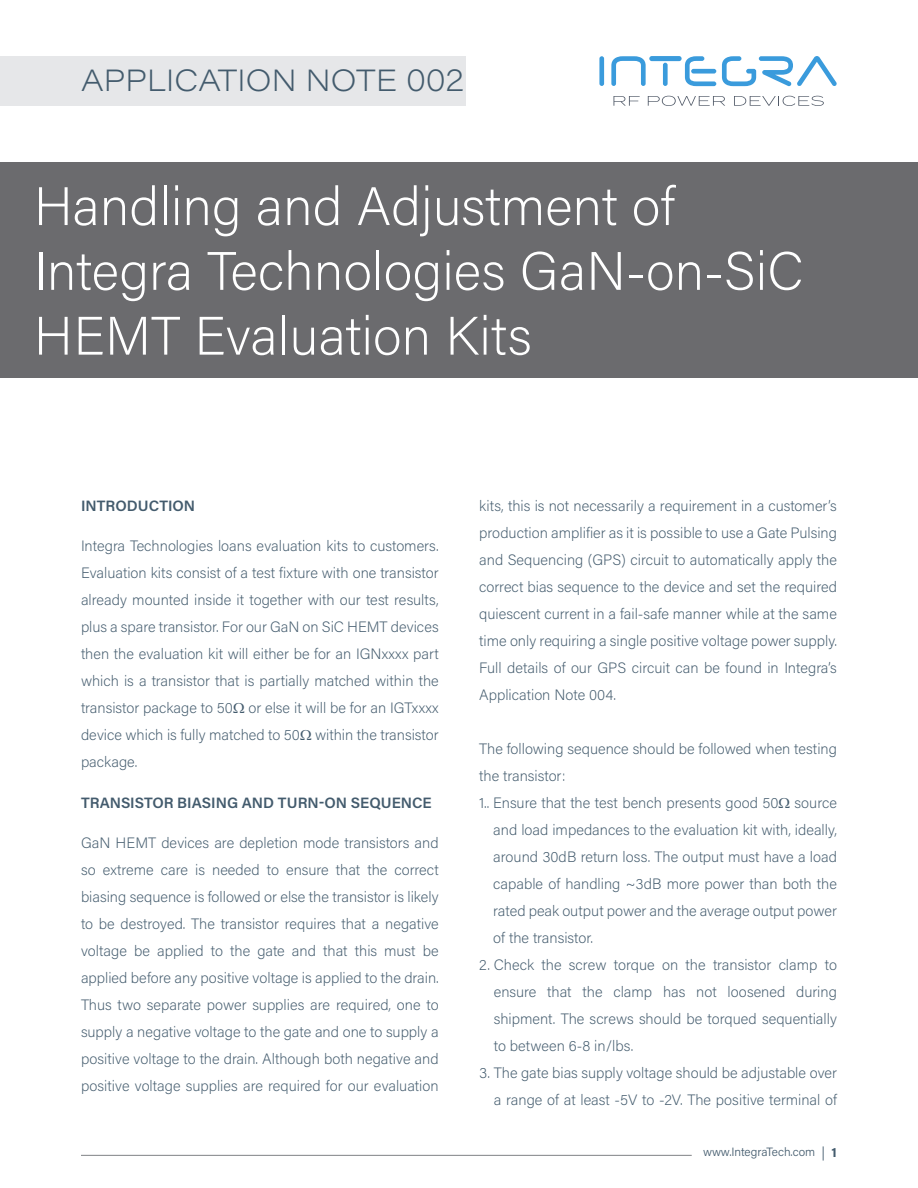
<style>
.page{position:relative;width:918px;height:1188px;background:#fff}
.page>*{position:absolute;margin:0;border:0;box-sizing:border-box;transform-origin:0 0}
.t1{font:200 54px/64.8px "Acumin Pro";color:#fff}
.t2{font:200 30px "Acumin Pro Wide";letter-spacing:.005em;color:#435b6d}
.Body_Copy{font:200 15px/27px "Acumin Pro";color:#435b6d;text-align:justify}
.Body_Copy-2{font:600 15px "Acumin Pro";color:#435b6d}
.t3{font:300 12px "Acumin Pro";letter-spacing:-.005em;color:#435b6d}
.s1{font-size:13.5px}
.s2{font-weight:700;font-size:13.5px}
</style>
<div class="page">
<div style="left:0;top:56px;width:465px;height:50px;background:#e6e7e9"></div>
<hr style="left:81px;top:1155px;width:611px;height:1px;background:#808285">
<div style="left:0;top:162px;width:918px;height:216px;background:#6b6b6e"></div>
<svg style="left:611px;top:56px;width:35px;height:30px"></svg>
<svg style="left:685px;top:56px;width:31px;height:30px"></svg>
<div style="left:691px;top:69px;width:25px;height:5px;background:#3a9bdc;border-radius:2px"></div>
<div style="left:599px;top:56px;width:5px;height:30px;background:#3a9bdc;border-radius:2px"></div>
<div style="left:663px;top:63px;width:5px;height:23px;background:#3a9bdc;border-radius:2px"></div>
<div style="left:649px;top:56px;width:33px;height:5px;background:#3a9bdc;border-radius:3px"></div>
<svg style="left:722px;top:56px;width:115px;height:30px"></svg>
<svg style="left:614px;top:96px;width:26px;height:10px"></svg>
<svg style="left:648px;top:96px;width:77px;height:10px"></svg>
<svg style="left:734px;top:96px;width:90px;height:10px"></svg>
<h2 class="t2" style="left:81px;top:59px;width:385px">APPLICATION NOTE 002</h2>
<p class="t1" style="left:34px;top:172px;width:771px">Handling and Adjustment of<br>Integra Technologies GaN-on-SiC<br>HEMT Evaluation Kits</p>
<p class="Body_Copy-2" style="left:81px;top:495px;width:116px">INTRODUCTION</p>
<p class="Body_Copy" style="left:81px;top:532px;width:359px">Integra Technologies loans evaluation kits to customers.<br>Evaluation kits consist of a test fixture with one transistor already mounted inside it together with our test results, plus a spare transistor. For our GaN on SiC HEMT devices then the evaluation kit will either be for an IGNxxxx part which is a transistor that is partially matched within the transistor package to 50 or else it will be for an IGTxxxx device which is fully matched to 50 within the transistor package.</p>
<p class="Body_Copy-2" style="left:81px;top:792px;width:352px">TRANSISTOR BIASING AND TURN-ON SEQUENCE</p>
<p class="Body_Copy" style="left:81px;top:829px;width:359px">GaN HEMT devices are depletion mode transistors and so extreme care is needed to ensure that the correct biasing sequence is followed or else the transistor is likely to be destroyed. The transistor requires that a negative voltage be applied to the gate and that this must be applied before any positive voltage is applied to the drain.<br>Thus two separate power supplies are required, one to supply a negative voltage to the gate and one to supply a positive voltage to the drain. Although both negative and positive voltage supplies are required for our evaluation</p>
<p class="Body_Copy" style="left:479px;top:491px;width:359px">kits, this is not necessarily a requirement in a customer’s production amplifier as it is possible to use a Gate Pulsing and Sequencing (GPS) circuit to automatically apply the correct bias sequence to the device and set the required quiescent current in a fail-safe manner while at the same time only requiring a single positive voltage power supply.<br>Full details of our GPS circuit can be found in Integra’s Application Note 004.</p>
<p class="Body_Copy" style="left:479px;top:734px;width:359px">The following sequence should be followed when testing the transistor:</p>
<p class="Body_Copy" style="left:493px;top:788px;width:345px;text-indent:-14px">1.. Ensure that the test bench presents good 50 source and load impedances to the evaluation kit with, ideally, around 30dB return loss. The output must have a load capable of handling ~3dB more power than both the rated peak output power and the average output power of the transistor.</p>
<p class="Body_Copy" style="left:494px;top:950px;width:345px;text-indent:-15px">2. Check the screw torque on the transistor clamp to ensure that the clamp has not loosened during shipment. The screws should be torqued sequentially to between 6-8 in/lbs.</p>
<p class="Body_Copy" style="left:479px;top:1058px;width:359px;text-align:right">3. The gate bias supply voltage should be adjustable over a range of at least -5V to -2V. The positive terminal of</p>
<p class="t3" style="left:703px;top:1143px;width:135px">www.IntegraTech.com <span class="s1">|</span> <span class="s2">1</span></p>
</div>
